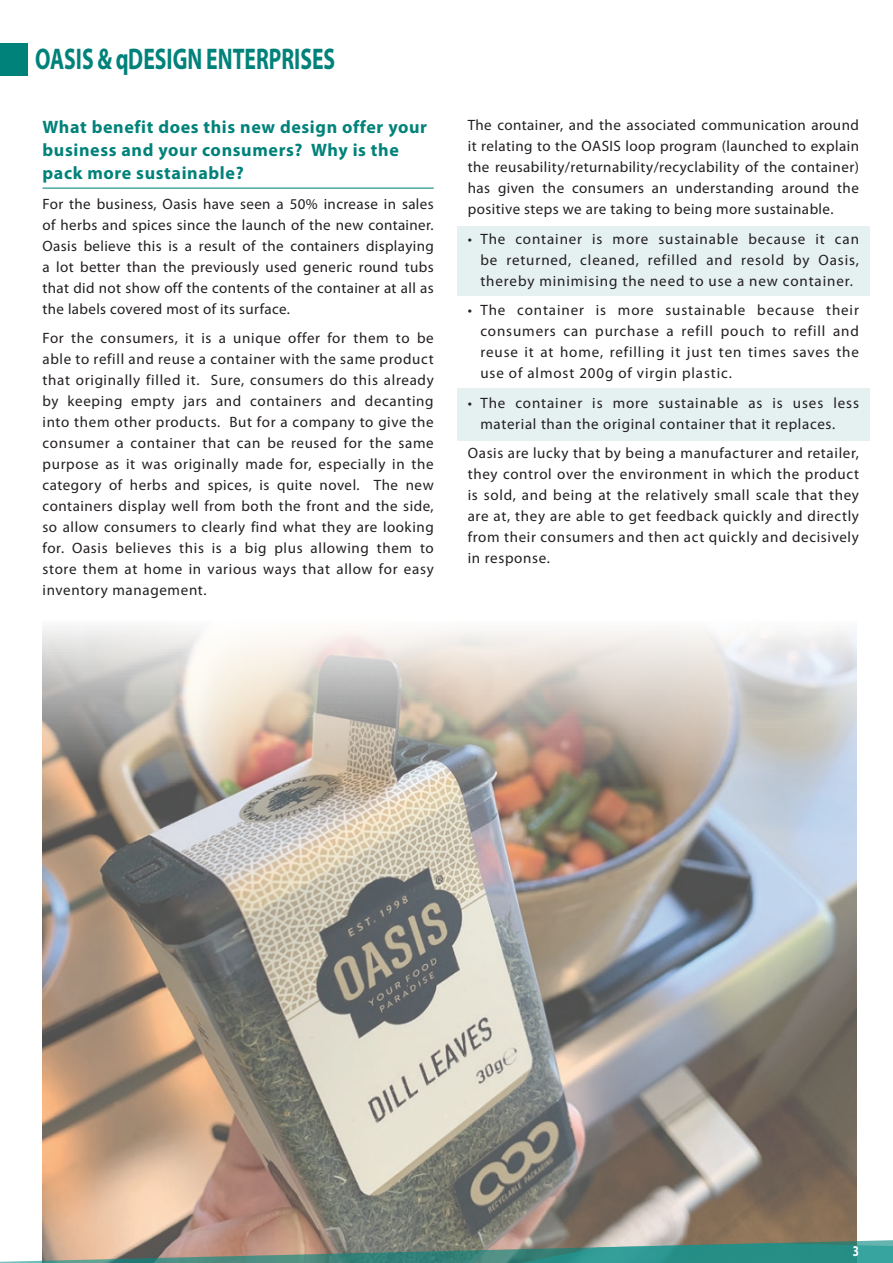
<style>
.page{position:relative;width:893px;height:1263px;background:#fff}
.page>*{position:absolute;margin:0;border:0;box-sizing:border-box;transform-origin:0 0}
.t1{font:700 30px "Myriad Pro";color:#00827a;scale:.72 1}
.t2{font:700 18px/23.2px "Myriad Pro";letter-spacing:.035em;color:#00827a}
.t3{font:15px/21px "Myriad Pro";letter-spacing:.045em;color:#231f20;text-align:justify}
.t4{font:700 15px "Myriad Pro";color:#fff;scale:.74 1}
</style>
<div class="page">
<img style="left:43px;top:626px;width:813px;height:614px">
<div style="left:457px;top:388px;width:413px;height:52px;background:#e5f0f0"></div>
<div style="left:457px;top:226px;width:413px;height:70px;background:#e5f0f0"></div>
<hr style="left:43px;top:188px;width:391px;height:1px;background:#00827a">
<svg style="left:0;top:1240px;width:893px;height:23px;background:#70958a"></svg>
<div style="left:0;top:43px;width:27px;height:33px;background:#00827a"></div>
<h1 class="t1" style="left:35px;top:42px;width:419px">OASIS &amp; qDESIGN ENTERPRISES</h1>
<p class="t2" style="left:43px;top:115px;width:386px">What benefit does this new design offer your business and your consumers? Why is the pack more sustainable?</p>
<p class="t3" style="left:43px;top:193px;width:393px">For the business, Oasis have seen a 50% increase in sales of herbs and spices since the launch of the new container.<br>Oasis believe this is a result of the containers displaying a lot better than the previously used generic round tubs that did not show off the contents of the container at all as the labels covered most of its surface.</p>
<p class="t3" style="left:43px;top:328px;width:393px">For the consumers, it is a unique offer for them to be able to refill and reuse a container with the same product that originally filled it. Sure, consumers do this already by keeping empty jars and containers and decanting into them other products. But for a company to give the consumer a container that can be reused for the same purpose as it was originally made for, especially in the category of herbs and spices, is quite novel. The new containers display well from both the front and the side, so allow consumers to clearly find what they are looking for. Oasis believes this is a big plus allowing them to store them at home in various ways that allow for easy inventory management.</p>
<p class="t3" style="left:468px;top:115px;width:393px">The container, and the associated communication around it relating to the OASIS loop program (launched to explain the reusability/returnability/recyclability of the container) has given the consumers an understanding around the positive steps we are taking to being more sustainable.</p>
<p class="t3" style="left:480px;top:229px;width:380px;text-indent:-13px">• The container is more sustainable because it can be returned, cleaned, refilled and resold by Oasis, thereby minimising the need to use a new container.</p>
<p class="t3" style="left:480px;top:300px;width:380px;text-indent:-13px">• The container is more sustainable because their consumers can purchase a refill pouch to refill and reuse it at home, refilling it just ten times saves the use of almost 200g of virgin plastic.</p>
<p class="t3" style="left:480px;top:393px;width:380px;text-indent:-13px">• The container is more sustainable as is uses less material than the original container that it replaces.</p>
<p class="t3" style="left:468px;top:443px;width:393px">Oasis are lucky that by being a manufacturer and retailer, they control over the environment in which the product is sold, and being at the relatively small scale that they are at, they are able to get feedback quickly and directly from their consumers and then act quickly and decisively in response.</p>
<p class="t4" style="left:853px;top:1242px;width:10px">3</p>
</div>
